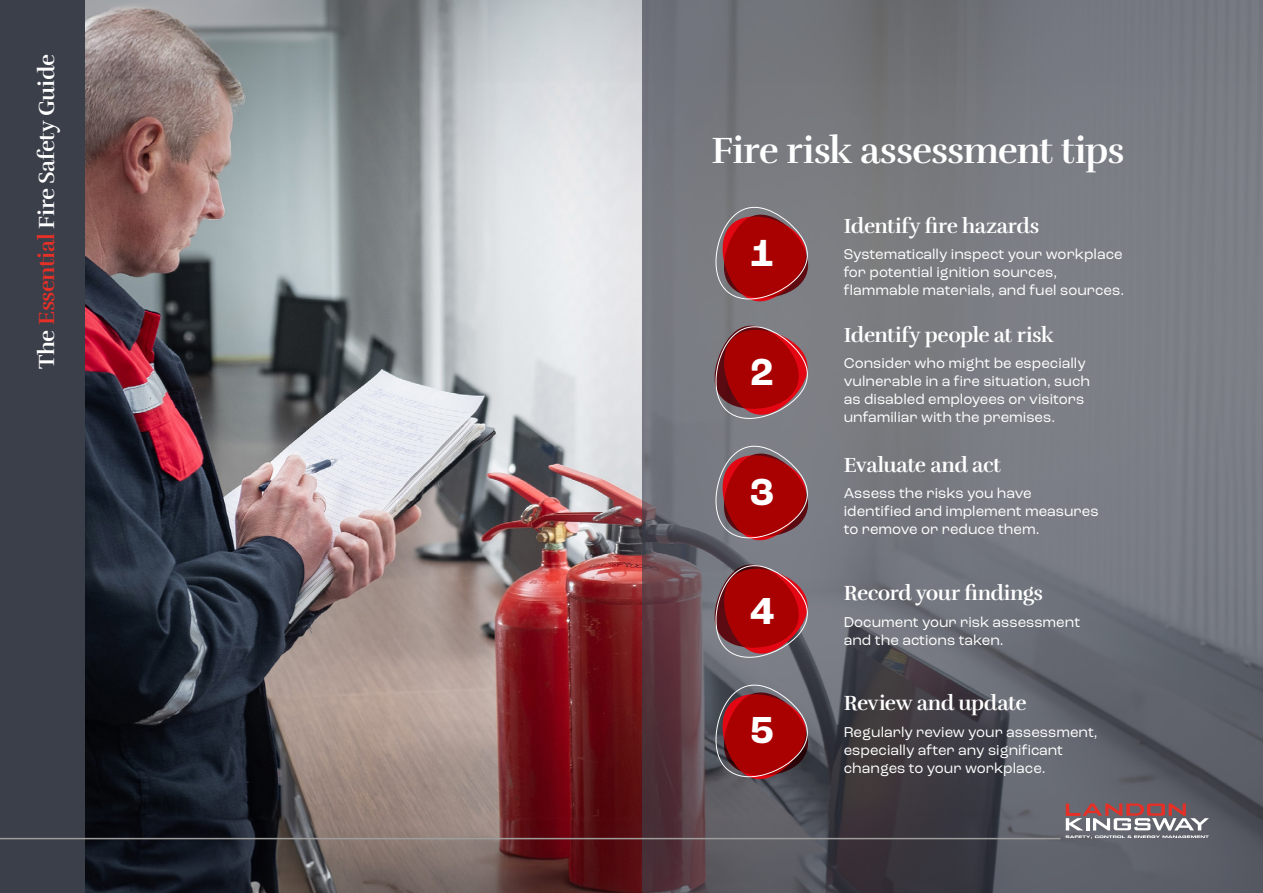
<style>
.page{position:relative;width:1263px;height:893px;background:#fff}
.page>*{position:absolute;margin:0;border:0;box-sizing:border-box;transform-origin:0 0}
.t1{font:700 39.6px "Roc Grotesk";color:#fff}
.t2{font:700 37.5px "Rufina ALT01";letter-spacing:-.025em;color:#fff}
.t3{font:700 22.5px "Rufina ALT01";letter-spacing:-.02em;color:#fff}
.t4{font:700 21px "Rufina ALT01";letter-spacing:-.02em;color:#fff}
.t5{font:15px/18px "Roc Grotesk";color:#fff}
.s1{color:#e63027}
</style>
<div class="page">
<div style="left:0;top:0;width:85px;height:893px;background:#3b3f4a"></div>
<img style="left:85px;top:0;width:557px;height:893px">
<svg style="left:642px;top:0;width:621px;height:893px;background:#6d6d74"></svg>
<svg style="left:715px;top:206px;width:95px;height:97px;background:#9a3437"></svg>
<svg style="left:714px;top:326px;width:96px;height:95px;background:#9c3034"></svg>
<svg style="left:715px;top:445px;width:95px;height:96px;background:#9a3337"></svg>
<svg style="left:714px;top:564px;width:96px;height:96px;background:#982d32"></svg>
<svg style="left:715px;top:684px;width:95px;height:96px;background:#8d272c"></svg>
<hr style="left:0;top:838px;width:1060px;height:1px;background:#9d9d9c">
<svg style="left:1065px;top:803px;width:144px;height:36px;background:#917c80"></svg>
<h3 class="t3" style="left:33px;top:369px;width:316px;rotate:-90deg">The <span class="s1">Essential</span> Fire Safety Guide</h3>
<h2 class="t2" style="left:711px;top:128px;width:415px">Fire risk assessment tips</h2>
<h1 class="t1" style="left:750px;top:228px;width:25px">1</h1>
<h1 class="t1" style="left:750px;top:347px;width:25px">2</h1>
<h1 class="t1" style="left:750px;top:467px;width:25px">3</h1>
<h1 class="t1" style="left:750px;top:586px;width:25px">4</h1>
<h1 class="t1" style="left:750px;top:706px;width:25px">5</h1>
<h3 class="t4" style="left:844px;top:213px;width:197px">Identify fire hazards</h3>
<p class="t5" style="left:844px;top:245px;width:282px">Systematically inspect your workplace for potential ignition sources, flammable materials, and fuel sources.</p>
<h3 class="t4" style="left:844px;top:322px;width:212px">Identify people at risk</h3>
<p class="t5" style="left:844px;top:354px;width:248px">Consider who might be especially vulnerable in a fire situation, such as disabled employees or visitors unfamiliar with the premises.</p>
<h3 class="t4" style="left:844px;top:452px;width:159px">Evaluate and act</h3>
<p class="t5" style="left:844px;top:484px;width:256px">Assess the risks you have identified and implement measures to remove or reduce them.</p>
<h3 class="t4" style="left:844px;top:580px;width:201px">Record your findings</h3>
<p class="t5" style="left:844px;top:613px;width:238px">Document your risk assessment and the actions taken.</p>
<h3 class="t4" style="left:844px;top:691px;width:185px">Review and update</h3>
<p class="t5" style="left:844px;top:723px;width:255px">Regularly review your assessment, especially after any significant changes to your workplace.</p>
</div>
